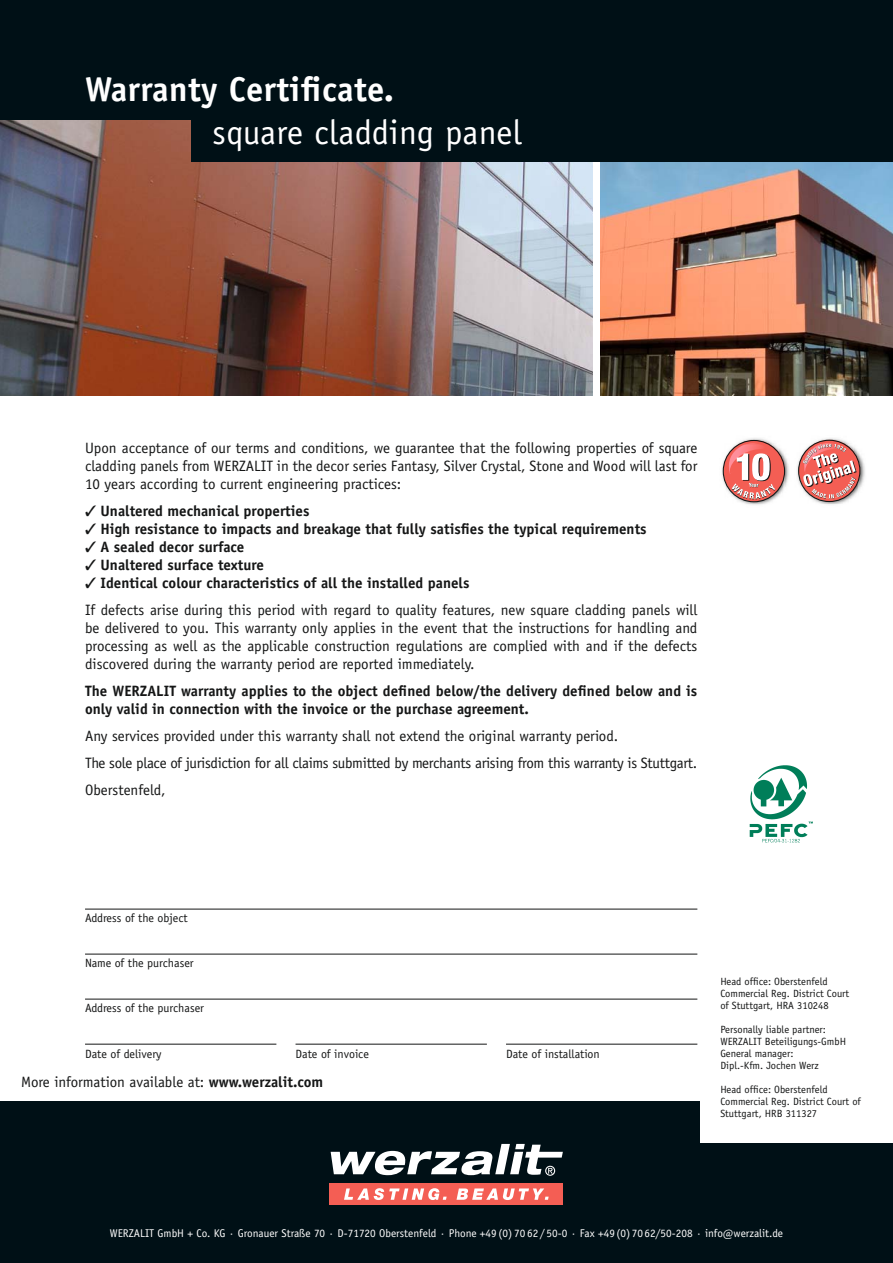
<style>
.page{position:relative;width:893px;height:1263px;background:#fff}
.page>*{position:absolute;margin:0;border:0;box-sizing:border-box;transform-origin:0 0}
.t1{font:700 34.5px "Officina Sans";letter-spacing:.01em;color:#fff}
.t2{font:34.5px "Officina Sans";letter-spacing:.01em;color:#fff}
.t3{font:15px/18px "Officina Sans";color:#151616;text-align:justify}
.t4{font:700 15px/18px "Officina Sans";color:#151616}
.t5{font:15px/27px "Officina Sans";letter-spacing:-.02em;color:#151616}
.t6{font:12px "Officina Sans";color:#151616}
.t7{font:11.25px "Officina Sans";color:#fff}
.t8{font:10.5px/12px "Officina Sans";color:#151616}
.s1{font-weight:700}
</style>
<div class="page">
<img style="left:0;top:119px;width:593px;height:276px">
<img style="left:600px;top:162px;width:293px;height:233px">
<img style="left:749px;top:765px;width:64px;height:78px">
<div style="left:0;top:0;width:893px;height:119px;background:#001016"></div>
<div style="left:191px;top:0;width:702px;height:162px;background:#001016"></div>
<img style="left:787px;top:462px;width:2px;height:20px">
<img style="left:750px;top:504px;width:12px;height:1px">
<svg style="left:722px;top:438px;width:65px;height:66px"></svg>
<img style="left:862px;top:458px;width:3px;height:27px">
<svg style="left:797px;top:438px;width:65px;height:65px"></svg>
<div style="left:0;top:1144px;width:893px;height:119px;background:#001016"></div>
<div style="left:0;top:1101px;width:699px;height:162px;background:#001016"></div>
<div style="left:330px;top:1182px;width:233px;height:22px;background:#f45e54"></div>
<svg style="left:331px;top:1144px;width:232px;height:32px"></svg>
<svg style="left:344px;top:1188px;width:103px;height:12px"></svg>
<svg style="left:456px;top:1188px;width:93px;height:12px"></svg>
<hr style="left:85px;top:909px;width:612px;height:1px;background:#151616">
<hr style="left:85px;top:954px;width:612px;height:1px;background:#151616">
<hr style="left:85px;top:999px;width:612px;height:1px;background:#151616">
<hr style="left:85px;top:1044px;width:191px;height:1px;background:#151616">
<hr style="left:296px;top:1044px;width:191px;height:1px;background:#151616">
<hr style="left:506px;top:1044px;width:191px;height:1px;background:#151616">
<h1 class="t1" style="left:85px;top:76px;width:310px">Warranty Certificate.</h1>
<h1 class="t2" style="left:213px;top:119px;width:311px">square cladding panel</h1>
<p class="t3" style="left:85px;top:440px;width:614px">Upon acceptance of our terms and conditions, we guarantee that the following properties of square cladding panels from WERZALIT in the decor series Fantasy, Silver Crystal, Stone and Wood will last for 10 years according to current engineering practices:</p>
<p class="t4" style="left:85px;top:503px;width:226px">✓ Unaltered mechanical properties</p>
<p class="t4" style="left:85px;top:521px;width:563px">✓ High resistance to impacts and breakage that fully satisfies the typical requirements</p>
<p class="t4" style="left:85px;top:539px;width:161px">✓ A sealed decor surface</p>
<p class="t4" style="left:85px;top:557px;width:180px">✓ Unaltered surface texture</p>
<p class="t3" style="left:85px;top:571px;width:614px;line-height:27px">✓ <span class="s1">Identical colour characteristics of all the installed panels<br></span>If defects arise during this period with regard to quality features, new square cladding panels will</p>
<p class="t3" style="left:85px;top:620px;width:614px">be delivered to you. This warranty only applies in the event that the instructions for handling and processing as well as the applicable construction regulations are complied with and if the defects discovered during the warranty period are reported immediately.</p>
<p class="t4" style="left:85px;top:683px;width:614px">The WERZALIT warranty applies to the object defined below/the delivery defined below and is only valid in connection with the invoice or the purchase agreement.</p>
<p class="t5" style="left:85px;top:724px;width:614px">Any services provided under this warranty shall not extend the original warranty period.<br>The sole place of jurisdiction for all claims submitted by merchants arising from this warranty is Stuttgart.<br>Oberstenfeld,</p>
<p class="t6" style="left:85px;top:913px;width:104px">Address of the object</p>
<p class="t6" style="left:85px;top:958px;width:110px">Name of the purchaser</p>
<p class="t6" style="left:85px;top:1003px;width:120px">Address of the purchaser</p>
<p class="t6" style="left:85px;top:1049px;width:78px">Date of delivery</p>
<p class="t6" style="left:296px;top:1049px;width:75px">Date of invoice</p>
<p class="t6" style="left:506px;top:1049px;width:95px">Date of installation</p>
<p class="t3" style="left:21px;top:1074px;width:304px">More information available at: <span class="s1">www.werzalit.com</span></p>
<p class="t8" style="left:720px;top:976px;width:130px">Head office: Oberstenfeld<br>Commercial Reg. District Court of Stuttgart, HRA 310248</p>
<p class="t8" style="left:720px;top:1024px;width:127px">Personally liable partner:<br>WERZALIT Beteiligungs-GmbH<br>General manager:<br>Dipl.-Kfm. Jochen Werz</p>
<p class="t8" style="left:720px;top:1084px;width:142px">Head office: Oberstenfeld<br>Commercial Reg. District Court of<br>Stuttgart, HRB 311327</p>
<p class="t7" style="left:110px;top:1229px;width:675px">WERZALIT GmbH + Co. KG · Gronauer Straße 70 · D-71720 Oberstenfeld · Phone +49 (0) 70 62 / 50-0 · Fax +49 (0) 70 62/50-208 · info@werzalit.de</p>
</div>
